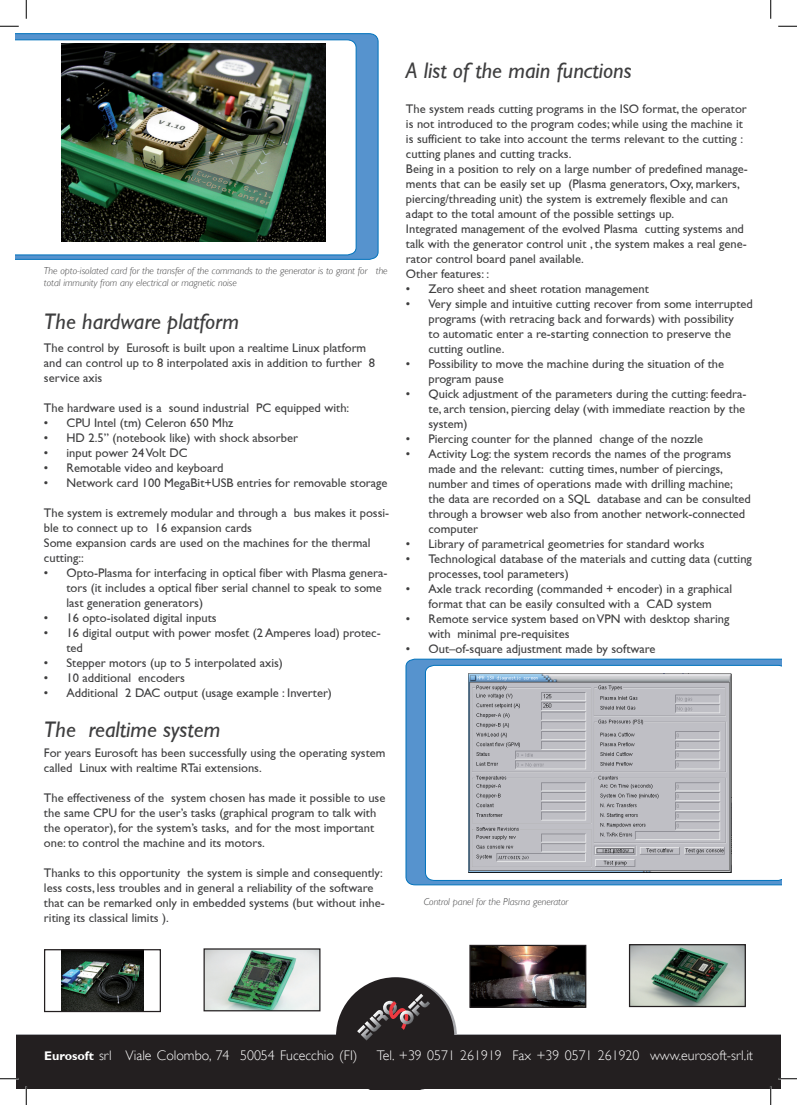
<style>
.page{position:relative;width:797px;height:1105px;background:#fff}
.page>*{position:absolute;margin:0;border:0;box-sizing:border-box;transform-origin:0 0}
.t1{font:italic 22.5px "Gill Sans";color:#3e3e3f}
.t2{font:300 13.88px "Gill Sans";color:#fff}
.t3{font:12.5px/15px "Gill Sans";color:#3e3e3f}
.t4{font:italic 300 10px/12px "Gill Sans";color:#3e3e3f}
.s1{font-weight:700;font-size:12.5px}
.s2{font-size:13.75px}
</style>
<div class="page">
<div style="left:17px;top:1035px;width:764px;height:54px;background:#231f20"></div>
<svg style="left:336px;top:977px;width:121px;height:64px"></svg>
<img style="left:61px;top:951px;width:83px;height:59px">
<div style="left:44px;top:949px;width:117px;height:63px;border:1px solid #231f20"></div>
<img style="left:205px;top:950px;width:113px;height:59px">
<div style="left:203px;top:948px;width:117px;height:63px;border:1px solid #231f20"></div>
<img style="left:471px;top:947px;width:113px;height:59px">
<div style="left:469px;top:945px;width:117px;height:63px;border:1px solid #231f20"></div>
<img style="left:631px;top:946px;width:113px;height:59px">
<div style="left:629px;top:944px;width:117px;height:63px;border:1px solid #231f20"></div>
<img style="left:16px;top:33px;width:363px;height:227px">
<svg style="left:405px;top:658px;width:376px;height:227px"></svg>
<img style="left:468px;top:673px;width:263px;height:199px">
<svg style="left:0;top:25px;width:19px;height:2px"></svg>
<svg style="left:778px;top:25px;width:19px;height:2px"></svg>
<svg style="left:0;top:1078px;width:19px;height:1px"></svg>
<svg style="left:778px;top:1078px;width:19px;height:1px"></svg>
<svg style="left:25px;top:0;width:2px;height:19px"></svg>
<svg style="left:25px;top:1086px;width:2px;height:19px"></svg>
<svg style="left:770px;top:0;width:1px;height:19px"></svg>
<svg style="left:770px;top:1086px;width:1px;height:19px"></svg>
<p class="t4" style="left:44px;top:265px;width:345px">The opto-isolated card for the transfer of the commands to the generator is to grant for the total immunity from any electrical or magnetic noise</p>
<h1 class="t1" style="left:44px;top:309px;width:196px">The hardware platform</h1>
<p class="t3" style="left:44px;top:340px;width:333px">The control by Eurosoft is built upon a realtime Linux platform and can control up to 8 interpolated axis in addition to further 8 service axis</p>
<p class="t3" style="left:44px;top:400px;width:307px">The hardware used is a sound industrial PC equipped with:</p>
<p class="t3" style="left:44px;top:415px;width:191px">• CPU Intel (tm) Celeron 650 Mhz</p>
<p class="t3" style="left:44px;top:430px;width:255px">• HD 2.5” (notebook like) with shock absorber</p>
<p class="t3" style="left:44px;top:445px;width:145px">• input power 24 Volt DC</p>
<p class="t3" style="left:44px;top:460px;width:181px">• Remotable video and keyboard</p>
<p class="t3" style="left:44px;top:475px;width:345px">• Network card 100 MegaBit+USB entries for removable storage</p>
<p class="t3" style="left:44px;top:505px;width:347px">The system is extremely modular and through a bus makes it possi&shy;ble to connect up to 16 expansion cards<br>Some expansion cards are used on the machines for the thermal cutting::</p>
<p class="t3" style="left:66px;top:565px;width:322px;text-indent:-22px">• Opto-Plasma for interfacing in optical fiber with Plasma genera&shy;tors (it includes a optical fiber serial channel to speak to some last generation generators)</p>
<p class="t3" style="left:44px;top:610px;width:174px">• 16 opto-isolated digital inputs</p>
<p class="t3" style="left:66px;top:625px;width:316px;text-indent:-22px">• 16 digital output with power mosfet (2 Amperes load) protec&shy;ted</p>
<p class="t3" style="left:44px;top:655px;width:240px">• Stepper motors (up to 5 interpolated axis)</p>
<p class="t3" style="left:44px;top:670px;width:142px">• 10 additional encoders</p>
<p class="t3" style="left:44px;top:685px;width:289px">• Additional 2 DAC output (usage example : Inverter)</p>
<h1 class="t1" style="left:44px;top:717px;width:178px">The realtime system</h1>
<p class="t3" style="left:44px;top:745px;width:343px">For years Eurosoft has been successfully using the operating system called Linux with realtime RTai extensions.</p>
<p class="t3" style="left:44px;top:790px;width:343px">The effectiveness of the system chosen has made it possible to use the same CPU for the user’s tasks (graphical program to talk with the operator), for the system’s tasks, and for the most important one: to control the machine and its motors.</p>
<p class="t3" style="left:44px;top:865px;width:342px">Thanks to this opportunity the system is simple and consequently: less costs, less troubles and in general a reliability of the software that can be remarked only in embedded systems (but without inhe&shy;riting its classical limits ).</p>
<h1 class="t1" style="left:406px;top:58px;width:227px">A list of the main functions</h1>
<p class="t3" style="left:406px;top:101px;width:343px">The system reads cutting programs in the ISO format, the operator is not introduced to the program codes; while using the machine it is sufficient to take into account the terms relevant to the cutting : cutting planes and cutting tracks.<br>Being in a position to rely on a large number of predefined manage&shy;ments that can be easily set up (Plasma generators, Oxy, markers, piercing/threading unit) the system is extremely flexible and can adapt to the total amount of the possible settings up.<br>Integrated management of the evolved Plasma cutting systems and talk with the generator control unit , the system makes a real gene&shy;rator control board panel available.<br>Other features: :</p>
<p class="t3" style="left:406px;top:281px;width:244px">• Zero sheet and sheet rotation management</p>
<p class="t3" style="left:428px;top:296px;width:326px;text-indent:-22px">• Very simple and intuitive cutting recover from some interrupted programs (with retracing back and forwards) with possibility<br>to automatic enter a re-starting connection to preserve the cutting outline.</p>
<p class="t3" style="left:428px;top:356px;width:297px;text-indent:-22px">• Possibility to move the machine during the situation of the program pause</p>
<p class="t3" style="left:428px;top:386px;width:319px;text-align:justify;text-indent:-22px">• Quick adjustment of the parameters during the cutting: feedra&shy;te, arch tension, piercing delay (with immediate reaction by the system)</p>
<p class="t3" style="left:406px;top:431px;width:299px">• Piercing counter for the planned change of the nozzle</p>
<p class="t3" style="left:428px;top:446px;width:324px;text-indent:-22px">• Activity Log: the system records the names of the programs made and the relevant: cutting times, number of piercings, number and times of operations made with drilling machine; the data are recorded on a SQL database and can be consulted through a browser web also from another network-connected computer</p>
<p class="t3" style="left:406px;top:536px;width:300px">• Library of parametrical geometries for standard works</p>
<p class="t3" style="left:428px;top:551px;width:325px;text-indent:-22px">• Technological database of the materials and cutting data (cutting processes, tool parameters)</p>
<p class="t3" style="left:406px;top:581px;width:327px;text-align:center">• Axle track recording (commanded + encoder) in a graphical format that can be easily consulted with a CAD system</p>
<p class="t3" style="left:428px;top:611px;width:302px;text-indent:-22px">• Remote service system based on VPN with desktop sharing with minimal pre-requisites</p>
<p class="t3" style="left:406px;top:641px;width:251px">• Out–of-square adjustment made by software</p>
<p class="t4" style="left:424px;top:895px;width:146px">Control panel for the Plasma generator</p>
<p class="t2" style="left:44px;top:1048px;width:315px"><span class="s1">Eurosoft</span> <span class="s2">srl</span> Viale Colombo, 74 50054 Fucecchio (FI)</p>
<p class="t2" style="left:377px;top:1048px;width:378px">Tel. +39 0571 261919 Fax +39 0571 261920 www.eurosoft-srl.it</p>
</div>
